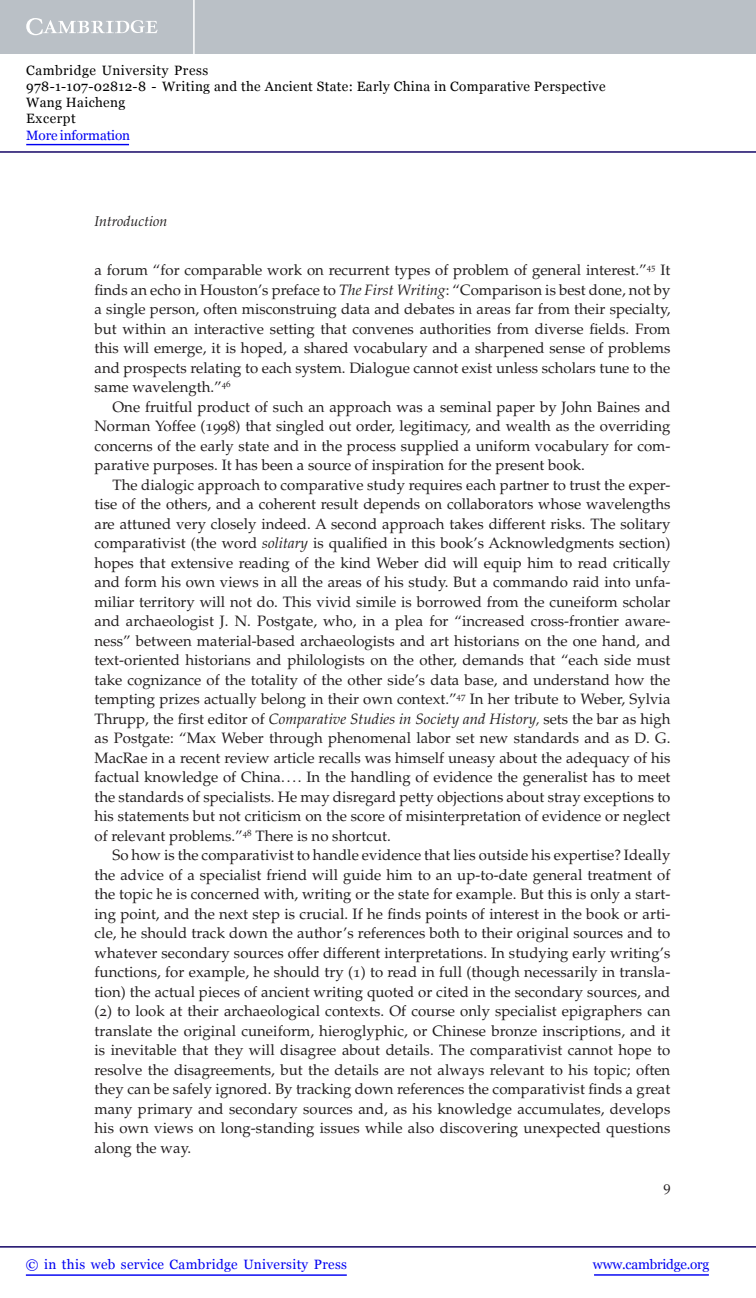
<style>
.page{position:relative;width:756px;height:1298px;background:#fff}
.page>*{position:absolute;margin:0;border:0;box-sizing:border-box;transform-origin:0 0}
.t1{font:15px/19.5px "Palatino LT Std";color:#231f20;text-align:justify}
.t2{font:italic 14.25px "Palatino LT Std";color:#231f20}
.t3{font:14.25px "Palatino LT Std";color:#231f20}
.t4{font:13.5px/16.2px "Georgia";letter-spacing:.025em;color:#000}
.t5{font:13.5px "Georgia";letter-spacing:.025em;color:#0000f1}
.t6{font:13.5px "Georgia";letter-spacing:-.015em;color:#0000f1}
.t7{font:13.5px "Georgia";letter-spacing:-.01em;color:#0000f1}
.s1{font-style:italic}
</style>
<div class="page">
<div style="left:0;top:0;width:756px;height:54px;background:#bac0c6"></div>
<svg style="left:26px;top:18px;width:132px;height:17px"></svg>
<hr style="left:193px;top:0;width:2px;height:54px;background:#fff">
<hr style="left:0;top:151px;width:756px;height:2px;background:#150666">
<hr style="left:594px;top:1274px;width:115px;height:1px;background:#0000f1">
<hr style="left:0;top:1246px;width:756px;height:1px;background:#150666">
<hr style="left:26px;top:1274px;width:321px;height:1px;background:#0000f1">
<hr style="left:26px;top:144px;width:103px;height:1px;background:#0000f1">
<p class="t4" style="left:26px;top:62px;width:581px">Cambridge University Press<br>978-1-107-02812-8 - Writing and the Ancient State: Early China in Comparative Perspective Wang Haicheng<br>Excerpt</p>
<p class="t7" style="left:26px;top:127px;width:105px">More information</p>
<p class="t2" style="left:94px;top:215px;width:74px">Introduction</p>
<p class="t1" style="left:94px;top:262px;width:578px">a forum “for comparable work on recurrent types of problem of general interest.” <sup>45</sup> It finds an echo in Houston’s preface to <span class="s1">The First Writing</span> : “Comparison is best done, not by a single person, often misconstruing data and debates in areas far from their specialty, but within an interactive setting that convenes authorities from diverse fields. From this will emerge, it is hoped, a shared vocabulary and a sharpened sense of problems and prospects relating to each system. Dialogue cannot exist unless scholars tune to the same wavelength.” <sup>46</sup></p>
<p class="t1" style="left:94px;top:398px;width:578px;text-indent:18px">One fruitful product of such an approach was a seminal paper by John Baines and Norman Yoffee ( 1998 ) that singled out order, legitimacy, and wealth as the overriding concerns of the early state and in the process supplied a uniform vocabulary for com&shy;parative purposes. It has been a source of inspiration for the present book.</p>
<p class="t1" style="left:94px;top:476px;width:578px;text-indent:18px">The dialogic approach to comparative study requires each partner to trust the exper&shy;tise of the others, and a coherent result depends on collaborators whose wavelengths are attuned very closely indeed. A second approach takes different risks. The solitary comparativist (the word <span class="s1">solitary</span> is qualified in this book’s Acknowledgments section) hopes that extensive reading of the kind Weber did will equip him to read critically and form his own views in all the areas of his study. But a commando raid into unfa&shy;miliar territory will not do. This vivid simile is borrowed from the cuneiform scholar and archaeologist J. N. Postgate, who, in a plea for “increased cross-frontier aware&shy;ness” between material-based archaeologists and art historians on the one hand, and text-oriented historians and philologists on the other, demands that “each side must take cognizance of the totality of the other side’s data base, and understand how the tempting prizes actually belong in their own context.” <sup>47</sup> In her tribute to Weber, Sylvia Thrupp, the first editor of <span class="s1">Comparative Studies in Society and History,</span> sets the bar as high as Postgate: “Max Weber through phenomenal labor set new standards and as D. G.<br>MacRae in a recent review article recalls was himself uneasy about the adequacy of his factual knowledge of China. . . . In the handling of evidence the generalist has to meet the standards of specialists. He may disregard petty objections about stray exceptions to his statements but not criticism on the score of misinterpretation of evidence or neglect of relevant problems.” <sup>48</sup> There is no shortcut.</p>
<p class="t1" style="left:94px;top:847px;width:578px;text-indent:18px">So how is the comparativist to handle evidence that lies outside his expertise? Ideally the advice of a specialist friend will guide him to an up-to-date general treatment of the topic he is concerned with, writing or the state for example. But this is only a start&shy;ing point, and the next step is crucial. If he finds points of interest in the book or arti&shy;cle, he should track down the author’s references both to their original sources and to whatever secondary sources offer different interpretations. In studying early writing’s functions, for example, he should try (1) to read in full (though necessarily in transla&shy;tion) the actual pieces of ancient writing quoted or cited in the secondary sources, and (2) to look at their archaeological contexts. Of course only specialist epigraphers can translate the original cuneiform, hieroglyphic, or Chinese bronze inscriptions, and it is inevitable that they will disagree about details. The comparativist cannot hope to resolve the disagreements, but the details are not always relevant to his topic; often they can be safely ignored. By tracking down references the comparativist finds a great many primary and secondary sources and, as his knowledge accumulates, develops his own views on long-standing issues while also discovering unexpected questions along the way.</p>
<p class="t3" style="left:663px;top:1181px;width:9px">9</p>
<p class="t5" style="left:26px;top:1256px;width:323px">© in this web service Cambridge University Press</p>
<p class="t6" style="left:593px;top:1256px;width:118px">www.cambridge.org</p>
</div>
